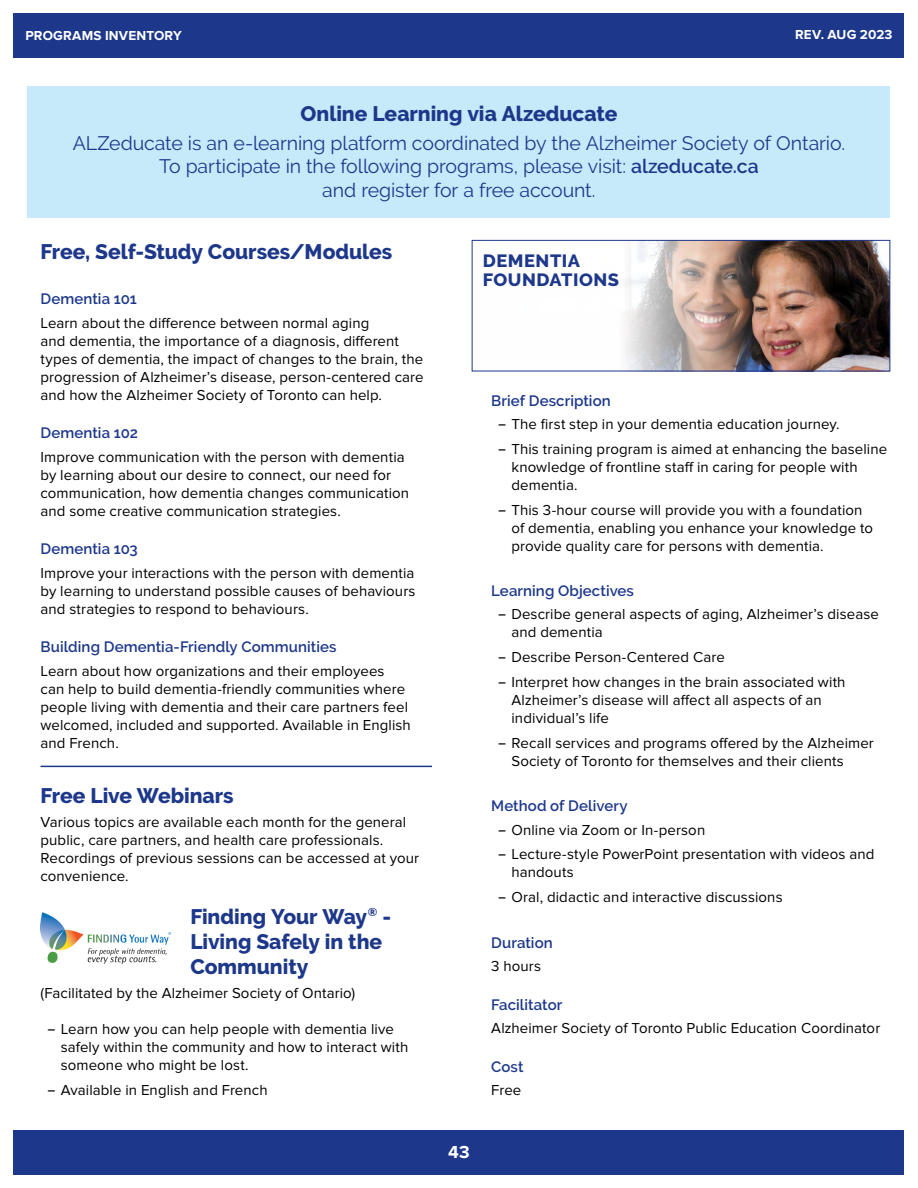
<style>
.page{position:relative;width:918px;height:1188px;background:#fff}
.page>*{position:absolute;margin:0;border:0;box-sizing:border-box;transform-origin:0 0}
.t1{font:800 21px/25.2px "Raleway";color:#1d388b}
.t2{font:19.5px/23.4px "Raleway";letter-spacing:-.005em;color:#1d388b;text-align:center}
.t3{font:700 18px "Proxima Nova";color:#fff}
.t4{font:800 17.7px/18.3px "Raleway";letter-spacing:.03em;color:#1d388b}
.t5{font:15px/18px "Proxima Nova";letter-spacing:.005em;color:#000}
.t6{font:600 15px "Raleway";letter-spacing:.005em;color:#1d388b}
.t7{font:700 13.5px "Proxima Nova";letter-spacing:.015em;color:#fff}
.s1{font-weight:600}
.s2{font-family:"Raleway";font-weight:500}
</style>
<div class="page">
<div style="left:14px;top:1130px;width:890px;height:44px;background:#1d388b"></div>
<div style="left:14px;top:14px;width:890px;height:44px;background:#1d388b"></div>
<div style="left:28px;top:87px;width:862px;height:131px;background:#c7eafb"></div>
<img style="left:40px;top:913px;width:130px;height:51px">
<hr style="left:40px;top:766px;width:392px;height:1px;background:#1d388b">
<img style="left:625px;top:242px;width:263px;height:127px">
<div style="left:472px;top:240px;width:418px;height:131px;border:1px solid #1d388b"></div>
<p class="t7" style="left:26px;top:28px;width:158px">PROGRAMS INVENTORY</p>
<p class="t7" style="left:795px;top:26px;width:99px">REV. AUG 2023</p>
<h1 class="t1" style="left:300px;top:101px;width:319px">Online Learning via Alzeducate</h1>
<h2 class="t2" style="left:73px;top:131px;width:774px">ALZeducate is an e-learning platform coordinated by the Alzheimer Society of Ontario.<br>To participate in the following programs, please visit: <span class="s1">alzeducate.ca<br></span>and register for a free account.</h2>
<h1 class="t1" style="left:40px;top:240px;width:353px">Free, Self-Study Courses/Modules</h1>
<p class="t6" style="left:40px;top:290px;width:98px">Dementia 101</p>
<p class="t5" style="left:40px;top:314px;width:385px">Learn about the difference between normal aging<br>and dementia, the importance of a diagnosis, different types of dementia, the impact of changes to the brain, the progression of Alzheimer’s disease, person-centered care and how the Alzheimer Society of Toronto can help.</p>
<p class="t6" style="left:40px;top:424px;width:99px">Dementia 102</p>
<p class="t5" style="left:40px;top:448px;width:370px">Improve communication with the person with dementia by learning about our desire to connect, our need for communication, how dementia changes communication and some creative communication strategies.</p>
<p class="t6" style="left:40px;top:540px;width:99px">Dementia 103</p>
<p class="t5" style="left:40px;top:564px;width:377px;text-align:justify">Improve your interactions with the person with dementia by learning to understand possible causes of behaviours and strategies to respond to behaviours.</p>
<p class="t6" style="left:40px;top:639px;width:298px">Building Dementia-Friendly Communities</p>
<p class="t5" style="left:40px;top:662px;width:372px">Learn about how organizations and their employees can help to build dementia-friendly communities where people living with dementia and their care partners feel welcomed, included and supported. Available in English and French.</p>
<h1 class="t1" style="left:40px;top:783px;width:195px">Free Live Webinars</h1>
<p class="t5" style="left:40px;top:813px;width:380px">Various topics are available each month for the general public, care partners, and health care professionals.<br>Recordings of previous sessions can be accessed at your convenience.</p>
<h1 class="t1" style="left:190px;top:904px;width:202px">Finding Your Way<sup>®</sup> -<br>Living Safely in the<br>Community</h1>
<p class="t5" style="left:40px;top:984px;width:316px">(Facilitated by the Alzheimer Society of Ontario)</p>
<p class="t5" style="left:61px;top:1020px;width:349px;text-indent:-14px"><span class="s2">–</span> Learn how you can help people with dementia live safely within the community and how to interact with someone who might be lost.</p>
<p class="t5" style="left:47px;top:1081px;width:222px"><span class="s2">–</span> Available in English and French</p>
<p class="t4" style="left:483px;top:252px;width:138px">DEMENTIA<br>FOUNDATIONS</p>
<p class="t3" style="left:448px;top:1141px;width:23px">43</p>
<p class="t6" style="left:491px;top:392px;width:121px">Brief Description</p>
<p class="t5" style="left:498px;top:415px;width:343px"><span class="s2">–</span> The first step in your dementia education journey.</p>
<p class="t5" style="left:511px;top:440px;width:377px;text-indent:-14px"><span class="s2">–</span> This training program is aimed at enhancing the baseline knowledge of frontline staff in caring for people with dementia.</p>
<p class="t5" style="left:511px;top:501px;width:363px;text-indent:-14px"><span class="s2">–</span> This 3-hour course will provide you with a foundation of dementia, enabling you enhance your knowledge to provide quality care for persons with dementia.</p>
<p class="t6" style="left:491px;top:582px;width:144px">Learning Objectives</p>
<p class="t5" style="left:511px;top:606px;width:369px;text-indent:-14px"><span class="s2">–</span> Describe general aspects of aging, Alzheimer’s disease and dementia</p>
<p class="t5" style="left:498px;top:648px;width:228px"><span class="s2">–</span> Describe Person-Centered Care</p>
<p class="t5" style="left:511px;top:673px;width:336px;text-indent:-14px"><span class="s2">–</span> Interpret how changes in the brain associated with<br>Alzheimer’s disease will affect all aspects of an individual’s life</p>
<p class="t5" style="left:511px;top:734px;width:364px;text-indent:-14px"><span class="s2">–</span> Recall services and programs offered by the Alzheimer<br>Society of Toronto for themselves and their clients</p>
<p class="t6" style="left:491px;top:797px;width:138px">Method of Delivery</p>
<p class="t5" style="left:498px;top:821px;width:209px"><span class="s2">–</span> Online via Zoom or In-person</p>
<p class="t5" style="left:511px;top:846px;width:364px;text-indent:-14px"><span class="s2">–</span> Lecture-style PowerPoint presentation with videos and handouts</p>
<p class="t5" style="left:498px;top:888px;width:286px"><span class="s2">–</span> Oral, didactic and interactive discussions</p>
<p class="t6" style="left:491px;top:934px;width:63px">Duration</p>
<p class="t5" style="left:491px;top:957px;width:51px">3 hours</p>
<p class="t6" style="left:491px;top:996px;width:73px">Facilitator</p>
<p class="t5" style="left:491px;top:1019px;width:391px">Alzheimer Society of Toronto Public Education Coordinator</p>
<p class="t6" style="left:491px;top:1058px;width:34px">Cost</p>
<p class="t5" style="left:491px;top:1081px;width:32px">Free</p>
</div>
